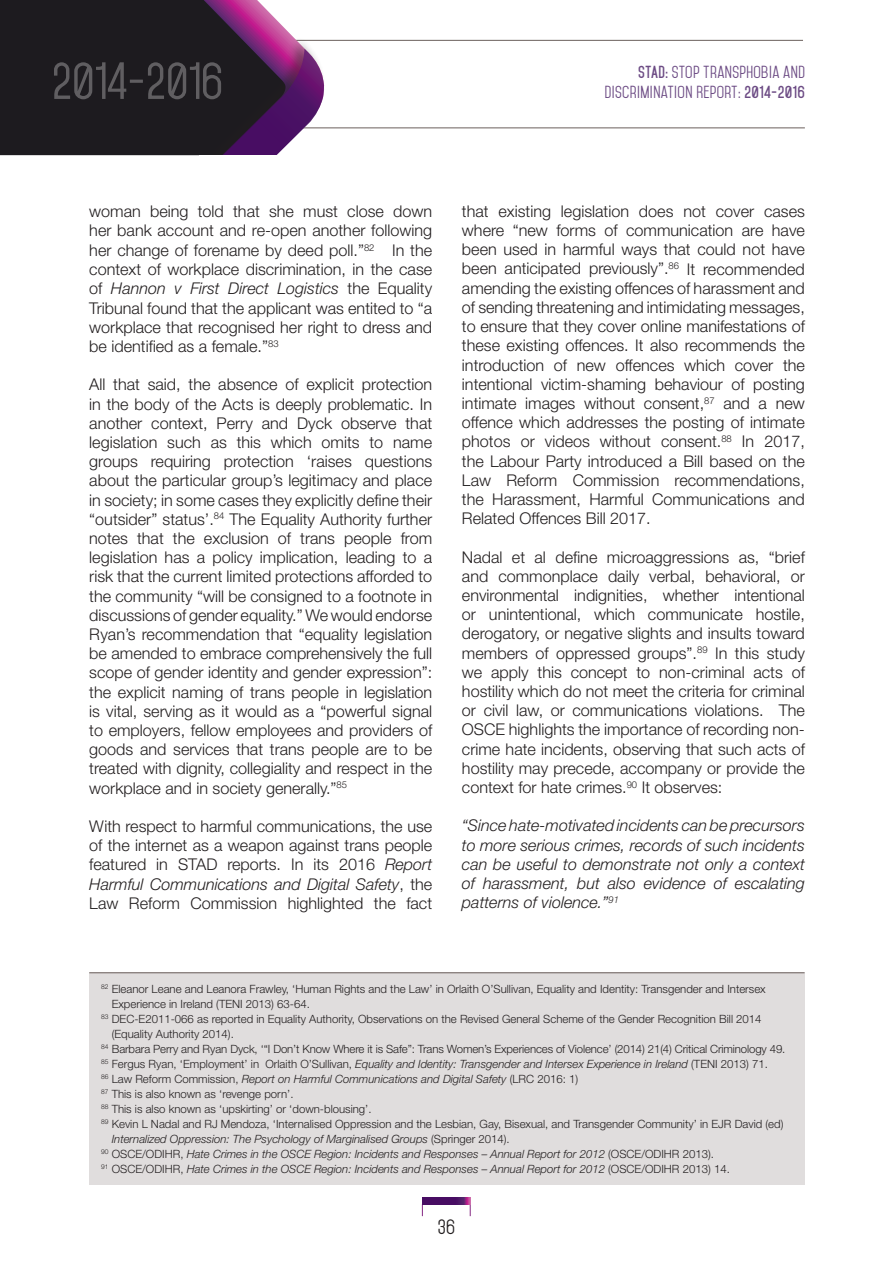
<style>
.page{position:relative;width:893px;height:1263px;background:#fff}
.page>*{position:absolute;margin:0;border:0;box-sizing:border-box;transform-origin:0 0}
.t1{font:18px "Mohave";color:#231f20}
.t2{font:300 16.2px/19.2px "Helvetica Neue";color:#231f20;text-align:justify}
.t3{font:italic 300 16.2px/19.2px "Helvetica Neue";color:#231f20;text-align:justify}
.t4{font:15px/19.5px "Mohave";letter-spacing:.025em;color:#6c4b84;text-align:right}
.t5{font:300 11.4px "Helvetica Neue";color:#231f20}
.t6{font:italic 300 11.4px "Helvetica Neue";color:#231f20}
.s1{font-weight:700}
.s2{font-style:italic}
.s3{font-style:normal}
</style>
<div class="page">
<hr style="left:295px;top:128px;width:510px;height:1px;background:#6b605d">
<hr style="left:293px;top:40px;width:510px;height:1px;background:#6b605d">
<hr style="left:422px;top:1204px;width:48px;height:1px;background:#842883">
<svg style="left:422px;top:1204px;width:1px;height:12px"></svg>
<svg style="left:470px;top:1204px;width:1px;height:12px"></svg>
<div style="left:0;top:0;width:127px;height:155px;background:#1d1b1f"></div>
<svg style="left:127px;top:0;width:207px;height:129px"></svg>
<div style="left:201px;top:36px;width:125px;height:132px;background:#231f20;opacity:.65"></div>
<div style="left:199px;top:155px;width:87px;height:41px;background:#fff"></div>
<svg style="left:54px;top:49px;width:275px;height:114px;background:#493c4d"></svg>
<svg style="left:422px;top:1198px;width:48px;height:6px"></svg>
<div style="left:89px;top:973px;width:715px;height:212px;background:#e0dddd"></div>
<hr style="left:89px;top:972px;width:715px;height:1px;background:#6b605d">
<p class="t4" style="left:605px;top:63px;width:202px"><span class="s1">STAD:</span> STOP TRANSPHOBIA AND<br>DISCRIMINATION REPORT: <span class="s1">2014-2016</span></p>
<p class="t2" style="left:89px;top:201px;width:344px">woman being told that she must close down her bank account and re-open another following her change of forename by deed poll.”<sup>82</sup> In the context of workplace discrimination, in the case of <span class="s2">Hannon v First Direct Logistics</span> the Equality Tribunal found that the applicant was entited to “a workplace that recognised her right to dress and be identified as a female.”<sup>83</sup></p>
<p class="t2" style="left:89px;top:375px;width:344px">All that said, the absence of explicit protection in the body of the Acts is deeply problematic. In another context, Perry and Dyck observe that legislation such as this which omits to name groups requiring protection ‘raises questions about the particular group’s legitimacy and place in society; in some cases they explicitly define their “outsider” status’.<sup>84</sup> The Equality Authority further notes that the exclusion of trans people from legislation has a policy implication, leading to a risk that the current limited protections afforded to the community “will be consigned to a footnote in discussions of gender equality.” We would endorse Ryan’s recommendation that “equality legislation be amended to embrace comprehensively the full scope of gender identity and gender expression”: the explicit naming of trans people in legislation is vital, serving as it would as a “powerful signal to employers, fellow employees and providers of goods and services that trans people are to be treated with dignity, collegiality and respect in the workplace and in society generally.”<sup>85</sup></p>
<p class="t2" style="left:89px;top:816px;width:344px">With respect to harmful communications, the use of the internet as a weapon against trans people featured in STAD reports. In its 2016 <span class="s2">Report Harmful Communications and Digital Safety</span>, the Law Reform Commission highlighted the fact</p>
<p class="t2" style="left:462px;top:201px;width:344px">that existing legislation does not cover cases where “new forms of communication are have been used in harmful ways that could not have been anticipated previously”.<sup>86</sup> It recommended amending the existing offences of harassment and of sending threatening and intimidating messages, to ensure that they cover online manifestations of these existing offences. It also recommends the introduction of new offences which cover the intentional victim-shaming behaviour of posting intimate images without consent,<sup>87</sup> and a new offence which addresses the posting of intimate photos or videos without consent.<sup>88</sup> In 2017, the Labour Party introduced a Bill based on the Law Reform Commission recommendations, the Harassment, Harmful Communications and Related Offences Bill 2017.</p>
<p class="t2" style="left:462px;top:547px;width:344px">Nadal et al define microaggressions as, “brief and commonplace daily verbal, behavioral, or environmental indignities, whether intentional or unintentional, which communicate hostile, derogatory, or negative slights and insults toward members of oppressed groups”.<sup>89</sup> In this study we apply this concept to non-criminal acts of hostility which do not meet the criteria for criminal or civil law, or communications violations. The OSCE highlights the importance of recording non&shy;crime hate incidents, observing that such acts of hostility may precede, accompany or provide the context for hate crimes.<sup>90</sup> It observes:</p>
<p class="t3" style="left:462px;top:816px;width:344px">“Since hate-motivated incidents can be precursors to more serious crimes, records of such incidents can be useful to demonstrate not only a context of harassment, but also evidence of escalating patterns of violence.”<sup>91</sup></p>
<p class="t5" style="left:101px;top:981px;width:666px"><sup>82</sup> Eleanor Leane and Leanora Frawley, ‘Human Rights and the Law’ in Orlaith O’Sullivan, Equality and Identity: Transgender and Intersex</p>
<p class="t5" style="left:112px;top:996px;width:200px">Experience in Ireland (TENI 2013) 63-64.</p>
<p class="t5" style="left:101px;top:1011px;width:662px"><sup>83</sup> DEC-E2011-066 as reported in Equality Authority, Observations on the Revised General Scheme of the Gender Recognition Bill 2014</p>
<p class="t5" style="left:112px;top:1026px;width:124px">(Equality Authority 2014).</p>
<p class="t5" style="left:101px;top:1041px;width:686px"><sup>84</sup> Barbara Perry and Ryan Dyck, ‘“I Don’t Know Where it is Safe”: Trans Women’s Experiences of Violence’ (2014) 21(4) Critical Criminology 49.</p>
<p class="t6" style="left:101px;top:1057px;width:668px"><sup>85</sup> <span class="s3">Fergus Ryan, ‘Employment’ in Orlaith O’Sullivan,</span> Equality and Identity: Transgender and Intersex Experience in Ireland <span class="s3">(TENI 2013) 71.</span></p>
<p class="t6" style="left:101px;top:1072px;width:478px"><sup>86</sup> <span class="s3">Law Reform Commission,</span> Report on Harmful Communications and Digital Safety <span class="s3">(LRC 2016: 1)</span></p>
<p class="t5" style="left:101px;top:1086px;width:194px"><sup>87</sup> This is also known as ‘revenge porn’.</p>
<p class="t5" style="left:101px;top:1101px;width:272px"><sup>88</sup> This is also known as ‘upskirting’ or ‘down-blousing’.</p>
<p class="t5" style="left:101px;top:1116px;width:684px"><sup>89</sup> Kevin L Nadal and RJ Mendoza, ‘Internalised Oppression and the Lesbian, Gay, Bisexual, and Transgender Community’ in EJR David (ed)</p>
<p class="t6" style="left:112px;top:1132px;width:400px">Internalized Oppression: The Psychology of Marginalised Groups <span class="s3">(Springer 2014).</span></p>
<p class="t6" style="left:101px;top:1147px;width:614px"><sup>90</sup> <span class="s3">OSCE/ODIHR,</span> Hate Crimes in the OSCE Region: Incidents and Responses – Annual Report for 2012 <span class="s3">(OSCE/ODIHR 2013).</span></p>
<p class="t6" style="left:101px;top:1162px;width:630px"><sup>91</sup> <span class="s3">OSCE/ODIHR,</span> Hate Crimes in the OSCE Region: Incidents and Responses – Annual Report for 2012 <span class="s3">(OSCE/ODIHR 2013) 14.</span></p>
<p class="t1" style="left:438px;top:1216px;width:19px">36</p>
</div>
